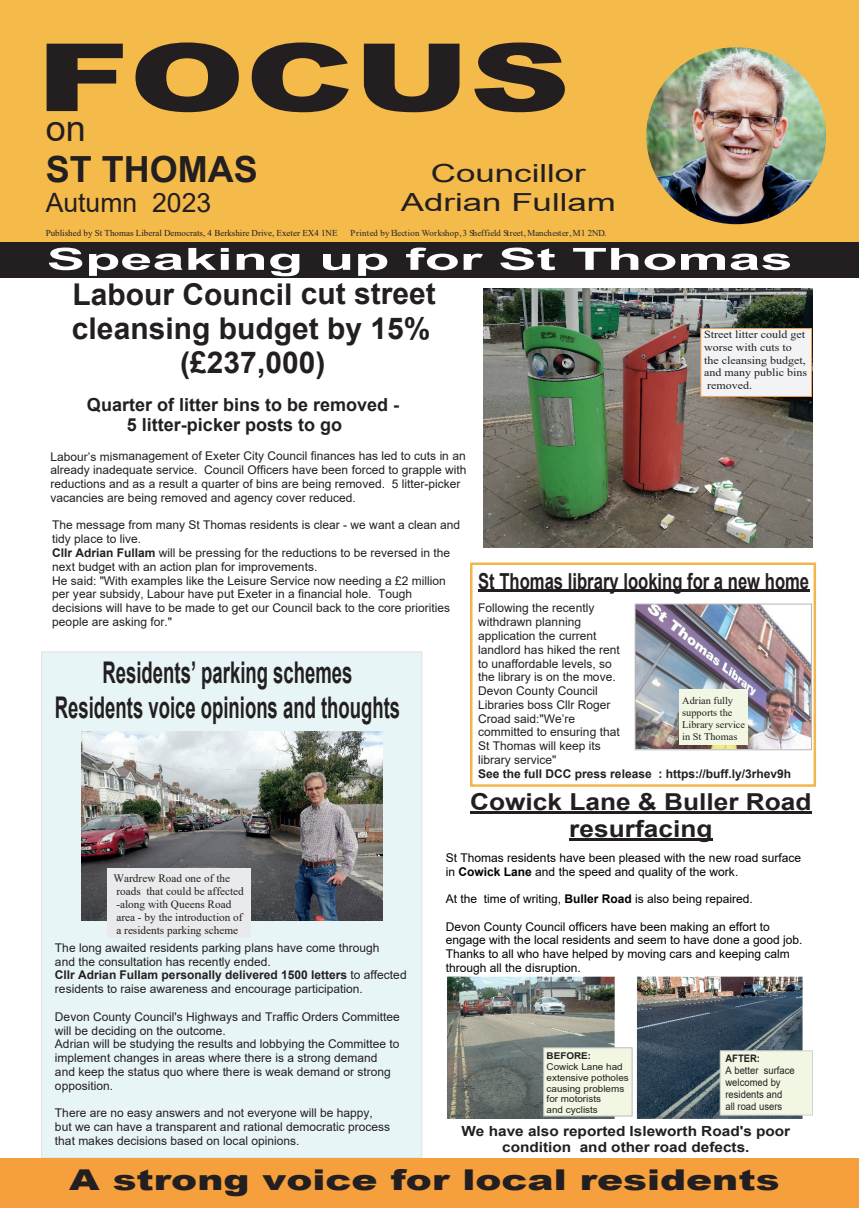
<style>
.page{position:relative;width:859px;height:1208px;background:#fff}
.page>*{position:absolute;margin:0;border:0;box-sizing:border-box;transform-origin:0 0}
.t1{font:900 94.1px "Arial";color:#231f20;scale:1.48 1}
.t2{font:700 36px "Arial";color:#231f20}
.t3{font:36px "Arial";color:#231f20}
.t4{font:700 30.6px "Arial";color:#fff;scale:1.88 1}
.t5{font:700 30px/34.4px "Arial";color:#231f20;text-align:center}
.t6{font:700 29.9px/34.3px "Arial";color:#231f20;text-align:center;scale:.62 1}
.t7{font:900 28.6px "Arial";color:#231f20;scale:1.37 1}
.t8{font:26.6px "Arial";color:#231f20}
.t9{font:24.9px/28.6px "Arial";color:#231f20;text-align:center;scale:1.4 1}
.t10{font:700 23.4px/26.8px "Arial";color:#231f20;text-align:center;scale:1.12 1}
.t11{font:700 22px "Arial";color:#231f20;scale:.75 1}
.t12{font:700 18px/20.6px "Arial";color:#231f20}
.t13{font:700 14px/16.1px "Arial";color:#231f20;text-align:center;scale:1.1 1}
.t14{font:12px/13.8px "Arial";color:#231f20}
.t15{font:12px/13.8px "Arial";color:#000002}
.t16{font:700 12px "Arial";color:#231f20}
.t17{font:11.3px/13px "Times New Roman";color:#231f20}
.t18{font:11px/12.6px "Times New Roman";color:#231f20;scale:1.09 1}
.t19{font:10.3px/11.8px "Arial";color:#231f20;scale:.91 1}
.t20{font:700 10.3px "Arial";color:#231f20;scale:.91 1}
.t21{font:10.2px/11.8px "Times New Roman";color:#231f20}
.t22{font:9.3px/10.7px "Arial";color:#231f20;scale:1.06 1}
.t23{font:700 9.3px "Arial";color:#231f20;scale:1.06 1}
.t24{font:9px "Times New Roman";color:#231f20}
.t25{font:9px "Times New Roman";letter-spacing:.03em;color:#242729}
.s1{font-weight:700}
</style>
<div class="page">
<div style="left:41px;top:651px;width:381px;height:507px;background:#e8f5f6;border:1px solid #dfe0e2"></div>
<div style="left:0;top:0;width:859px;height:242px;background:#f4ba4a"></div>
<div style="left:0;top:242px;width:859px;height:35px;background:#231f20"></div>
<div style="left:0;top:1158px;width:859px;height:50px;background:#f69f3d"></div>
<img style="left:646px;top:47px;width:180px;height:177px;border-radius:50%">
<img style="left:483px;top:288px;width:329px;height:259px">
<hr style="left:470px;top:811px;width:342px;height:3px;background:#231f20">
<hr style="left:569px;top:838px;width:143px;height:2px;background:#231f20">
<img style="left:81px;top:732px;width:301px;height:188px">
<div style="left:107px;top:868px;width:143px;height:70px;background:#e9eaeb"></div>
<div style="left:700px;top:328px;width:112px;height:69px;background:#f2f3f4;border:1px solid #f59f4d"></div>
<hr style="left:478px;top:589px;width:331px;height:3px;background:#231f20">
<img style="left:637px;top:605px;width:173px;height:143px">
<div style="left:635px;top:603px;width:177px;height:147px;border:1px solid #b4b5b8"></div>
<img style="left:447px;top:976px;width:168px;height:142px">
<img style="left:637px;top:976px;width:165px;height:143px">
<div style="left:720px;top:1050px;width:93px;height:65px;background:#f1f7e3;border:1px solid #d1d2d4"></div>
<div style="left:543px;top:1047px;width:90px;height:69px;background:#f1f7e3;border:1px solid #babbbe"></div>
<div style="left:679px;top:690px;width:68px;height:55px;background:#f1f7e3"></div>
<div style="left:470px;top:562px;width:346px;height:225px;border:2px solid #f3b54e"></div>
<h1 class="t1" style="left:36px;top:44px;width:362px">FOCUS</h1>
<h2 class="t3" style="left:46px;top:114px;width:42px">on</h2>
<h2 class="t2" style="left:46px;top:156px;width:213px">ST THOMAS</h2>
<h3 class="t8" style="left:46px;top:192px;width:167px">Autumn 2023</h3>
<h3 class="t9" style="left:401px;top:161px;width:155px">Councillor<br>Adrian Fullam</h3>
<h3 class="t4" style="left:47px;top:247px;width:398px">Speaking up for St Thomas</h3>
<p class="t24" style="left:46px;top:229px;width:293px">Published by St Thomas Liberal Democrats, 4 Berkshire Drive, Exeter EX4 1NE</p>
<p class="t25" style="left:350px;top:229px;width:258px">Printed by Election Workshop, 3 Sheffield Street, Manchester, M1 2ND.</p>
<h3 class="t5" style="left:72px;top:279px;width:365px">Labour Council cut street cleansing budget by 15% (£237,000)</h3>
<h3 class="t12" style="left:127px;top:396px;width:274px;text-indent:-40px">Quarter of litter bins to be removed -<br>5 litter-picker posts to go</h3>
<p class="t14" style="left:50px;top:450px;width:418px">Labour’s mismanagement of Exeter City Council finances has led to cuts in an already inadequate service. Council Officers have been forced to grapple with reductions and as a result a quarter of bins are being removed. 5 litter-picker vacancies are being removed and agency cover reduced.</p>
<p class="t14" style="left:52px;top:519px;width:409px">The message from many St Thomas residents is clear - we want a clean and tidy place to live.<br><span class="s1">Cllr Adrian Fullam</span> will be pressing for the reductions to be reversed in the next budget with an action plan for improvements.<br>He said: "With examples like the Leisure Service now needing a £2 million per year subsidy, Labour have put Exeter in a financial hole. Tough decisions will have to be made to get our Council back to the core priorities people are asking for."</p>
<h3 class="t6" style="left:55px;top:658px;width:558px">Residents’ parking schemes<br>Residents voice opinions and thoughts</h3>
<p class="t18" style="left:704px;top:329px;width:96px">Street litter could get worse with cuts to the cleansing budget, and many public bins removed.</p>
<h3 class="t11" style="left:478px;top:572px;width:443px">St Thomas library looking for a new home</h3>
<p class="t14" style="left:478px;top:602px;width:143px">Following the recently withdrawn planning application the current landlord has hiked the rent to unaffordable levels, so the library is on the move.<br>Devon County Council<br>Libraries boss Cllr Roger<br>Croad said:"We’re committed to ensuring that<br>St Thomas will keep its library service"</p>
<p class="t16" style="left:478px;top:769px;width:314px">See the full DCC press release : https://buff.ly/3rhev9h</p>
<p class="t21" style="left:682px;top:696px;width:64px">Adrian fully supports the<br>Library service in St Thomas</p>
<p class="t17" style="left:114px;top:872px;width:132px">Wardrew Road one of the roads that could be affected -along with Queens Road area - by the introduction of a residents parking scheme</p>
<p class="t14" style="left:55px;top:942px;width:353px">The long awaited residents parking plans have come through<br>and the consultation has recently ended.<br><span class="s1">Cllr Adrian Fullam personally delivered 1500 letters</span> to affected residents to raise awareness and encourage participation.</p>
<p class="t14" style="left:55px;top:1010px;width:346px">Devon County Council's Highways and Traffic Orders Committee will be deciding on the outcome.<br>Adrian will be studying the results and lobbying the Committee to implement changes in areas where there is a strong demand</p>
<p class="t14" style="left:55px;top:1065px;width:337px">and keep the status quo where there is weak demand or strong opposition.</p>
<p class="t14" style="left:55px;top:1107px;width:337px">There are no easy answers and not everyone will be happy, but we can have a transparent and rational democratic process</p>
<p class="t14" style="left:55px;top:1134px;width:246px">that makes decisions based on local opinions.</p>
<h3 class="t10" style="left:470px;top:790px;width:306px">Cowick Lane &amp; Buller Road resurfacing</h3>
<p class="t15" style="left:446px;top:852px;width:357px">St Thomas residents have been pleased with the new road surface in <span class="s1">Cowick Lane</span> and the speed and quality of the work.</p>
<p class="t15" style="left:446px;top:893px;width:308px">At the time of writing, <span class="s1">Buller Road</span> is also being repaired.</p>
<p class="t15" style="left:446px;top:920px;width:358px">Devon County Council officers have been making an effort to engage with the local residents and seem to have done a good job.<br>Thanks to all who have helped by moving cars and keeping calm through all the disruption.</p>
<p class="t23" style="left:547px;top:1052px;width:44px">BEFORE:</p>
<p class="t22" style="left:547px;top:1062px;width:79px">Cowick Lane had extensive potholes causing problems for motorists<br>and cyclists</p>
<p class="t20" style="left:725px;top:1054px;width:40px">AFTER:</p>
<p class="t19" style="left:725px;top:1065px;width:78px">A better surface welcomed by residents and<br>all road users</p>
<p class="t13" style="left:461px;top:1124px;width:300px">We have also reported Isleworth Road's poor condition and other road defects.</p>
<h3 class="t7" style="left:69px;top:1169px;width:520px">A strong voice for local residents</h3>
</div>
